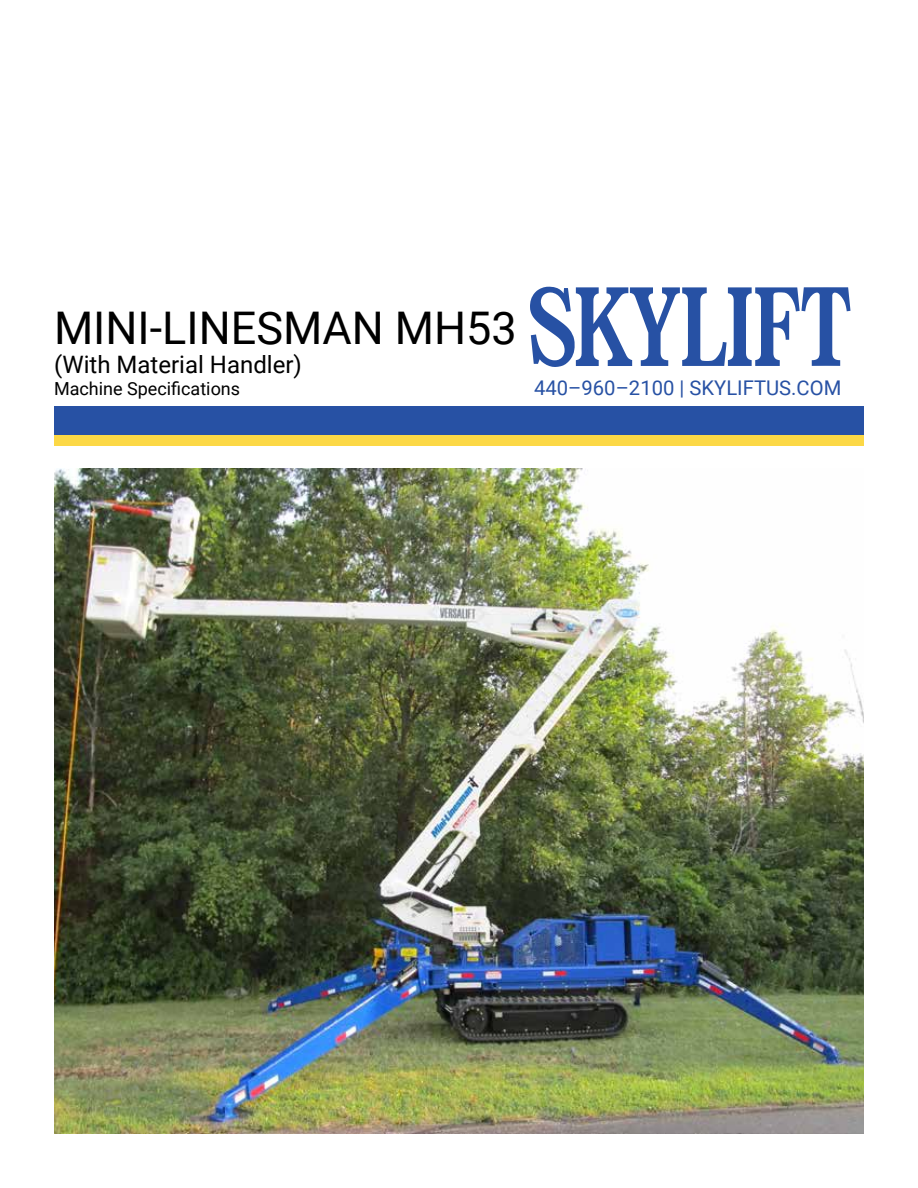
<style>
.page{position:relative;width:918px;height:1188px;background:#fff}
.page>*{position:absolute;margin:0;border:0;box-sizing:border-box;transform-origin:0 0}
.t1{font:45px "Roboto";color:#000}
.t2{font:24px "Roboto";color:#000}
.t3{font:20.25px "Roboto";color:#2751a4}
.t4{font:18px "Roboto";color:#000}
</style>
<div class="page">
<img style="left:54px;top:468px;width:810px;height:666px">
<div style="left:54px;top:406px;width:810px;height:29px;background:#2751a4"></div>
<div style="left:54px;top:435px;width:810px;height:10px;background:#fcd846"></div>
<svg style="left:530px;top:286px;width:321px;height:81px"></svg>
<h1 class="t1" style="left:54px;top:297px;width:464px">MINI-LINESMAN MH53</h1>
<p class="t2" style="left:54px;top:348px;width:249px">(With Material Handler)</p>
<p class="t4" style="left:54px;top:376px;width:188px">Machine Specifications</p>
<p class="t3" style="left:534px;top:373px;width:309px">440–960–2100 | SKYLIFTUS.COM</p>
</div>
